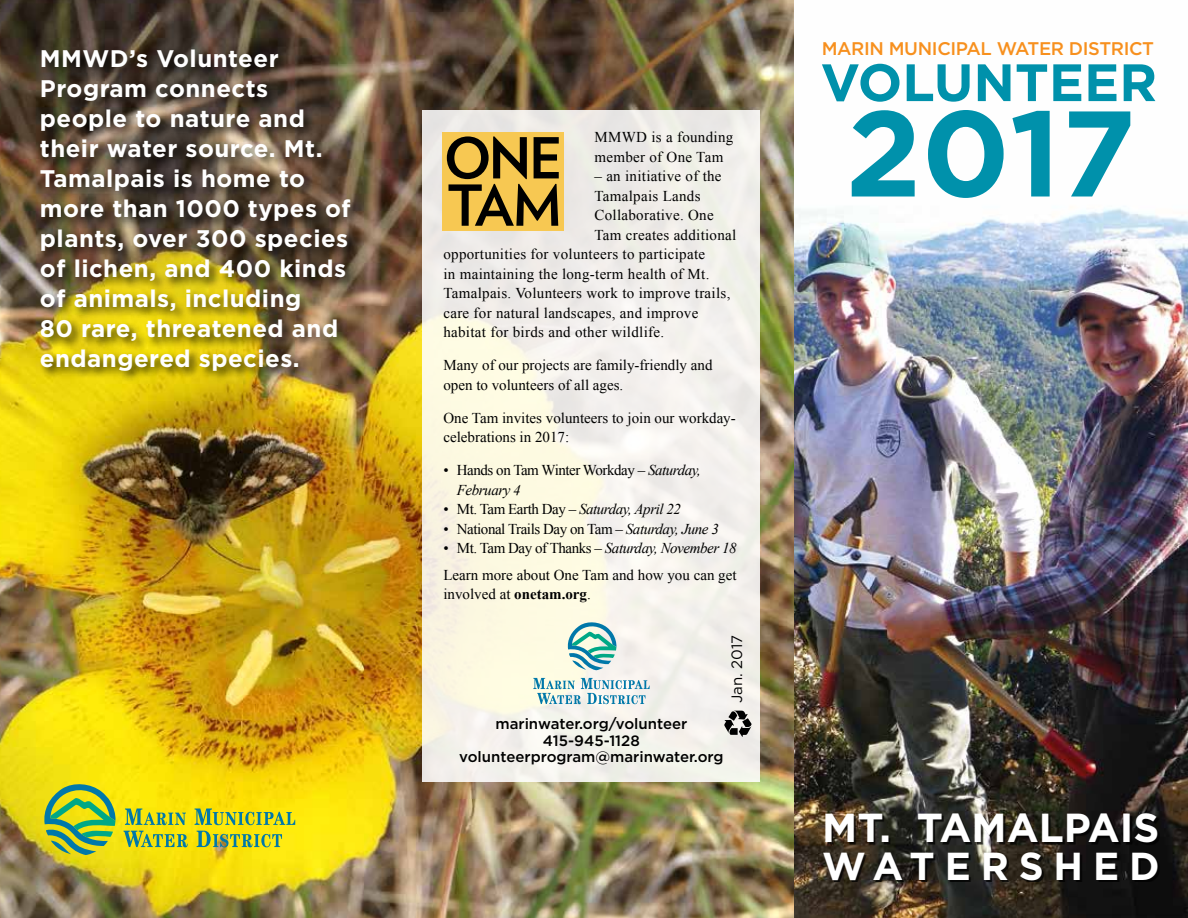
<style>
.page{position:relative;width:1188px;height:918px;background:#fff}
.page>*{position:absolute;margin:0;border:0;box-sizing:border-box;transform-origin:0 0}
.t1{font:700 121.5px "Gotham";color:#0091ab}
.t2{font:700 52.5px "Gotham";color:#0091ab}
.t3{font:700 40.5px "Gotham";color:#fff}
.t4{font:700 39px "Gotham";letter-spacing:.255em;color:#fff}
.t5{font:700 24px/30px "Gotham";letter-spacing:.02em;color:#fff}
.t6{font:500 18.3px "Gotham";letter-spacing:-.02em;color:#f7901e}
.t7{font:15px/19.5px "Times New Roman";letter-spacing:.02em;color:#000}
.t8{font:15px/19.5px "Times New Roman";color:#000}
.t9{font:15px/19.5px "Times New Roman";letter-spacing:-.03em;color:#000}
.t10{font:500 15px/16.5px "Gotham";color:#000;text-align:center}
.t11{font:15px "Gotham";color:#000}
.s1{font-style:italic}
.s2{font-weight:700}
</style>
<div class="page">
<img style="left:0;top:0;width:1188px;height:918px">
<div style="left:38px;top:47px;width:324px;height:336px;background:#000;opacity:.75"></div>
<div style="left:826px;top:816px;width:334px;height:66px;background:#000;opacity:.75"></div>
<div style="left:422px;top:110px;width:337px;height:672px;background:#f4f1e8"></div>
<div style="left:442px;top:132px;width:122px;height:99px;background:#f7c852"></div>
<svg style="left:447px;top:136px;width:112px;height:90px"></svg>
<svg style="left:533px;top:678px;width:117px;height:26px"></svg>
<svg style="left:567px;top:622px;width:50px;height:48px"></svg>
<svg style="left:724px;top:711px;width:27px;height:26px"></svg>
<svg style="left:125px;top:809px;width:61px;height:16px"></svg>
<svg style="left:195px;top:809px;width:100px;height:16px"></svg>
<svg style="left:124px;top:831px;width:64px;height:16px"></svg>
<svg style="left:197px;top:831px;width:85px;height:16px"></svg>
<svg style="left:42px;top:782px;width:74px;height:73px"></svg>
<p class="t5" style="left:40px;top:44px;width:312px">MMWD’s Volunteer<br>Program connects people to nature and their water source. Mt.<br>Tamalpais is home to more than 1000 types of plants, over 300 species of lichen, and 400 kinds of animals, including<br>80 rare, threatened and endangered species.</p>
<p class="t7" style="left:595px;top:127px;width:140px">MMWD is a founding member of One Tam</p>
<p class="t7" style="left:595px;top:166px;width:129px">– an initiative of the</p>
<p class="t7" style="left:595px;top:186px;width:108px">Tamalpais Lands</p>
<p class="t7" style="left:595px;top:205px;width:121px">Collaborative. One</p>
<p class="t7" style="left:595px;top:225px;width:143px">Tam creates additional</p>
<p class="t7" style="left:443px;top:244px;width:263px">opportunities for volunteers to participate</p>
<p class="t7" style="left:443px;top:264px;width:268px">in maintaining the long-term health of Mt.</p>
<p class="t7" style="left:443px;top:283px;width:288px">Tamalpais. Volunteers work to improve trails,</p>
<p class="t7" style="left:443px;top:303px;width:256px">care for natural landscapes, and improve</p>
<p class="t7" style="left:443px;top:322px;width:222px">habitat for birds and other wildlife.</p>
<p class="t8" style="left:443px;top:355px;width:271px">Many of our projects are family-friendly and open to volunteers of all ages.</p>
<p class="t8" style="left:443px;top:408px;width:294px">One Tam invites volunteers to join our workday&shy;celebrations in 2017:</p>
<p class="t9" style="left:457px;top:460px;width:246px;text-indent:-14px">• Hands on Tam Winter Workday – <span class="s1">Saturday,<br>February 4</span></p>
<p class="t9" style="left:443px;top:499px;width:239px">• Mt. Tam Earth Day – <span class="s1">Saturday, April 22</span></p>
<p class="t9" style="left:443px;top:519px;width:277px">• National Trails Day on Tam – <span class="s1">Saturday, June 3</span></p>
<p class="t8" style="left:443px;top:535px;width:295px;line-height:26.2px">• Mt. Tam Day of Thanks – <span class="s1">Saturday, November 18<br></span>Learn more about One Tam and how you can get</p>
<p class="t8" style="left:443px;top:584px;width:149px">involved at <span class="s2">onetam.org</span>.</p>
<p class="t10" style="left:459px;top:716px;width:266px">marinwater.org/volunteer<br>415-945-1128 volunteerprogram@marinwater.org</p>
<p class="t11" style="left:727px;top:703px;width:70px;rotate:-90deg">Jan. 2017</p>
<p class="t6" style="left:822px;top:36px;width:334px">MARIN MUNICIPAL WATER DISTRICT</p>
<h2 class="t2" style="left:821px;top:48px;width:338px">VOLUNTEER</h2>
<h1 class="t1" style="left:846px;top:73px;width:292px">2017</h1>
<h3 class="t3" style="left:822px;top:801px;width:339px">MT. TAMALPAIS</h3>
<h3 class="t4" style="left:822px;top:840px;width:339px">WATERSHED</h3>
</div>
